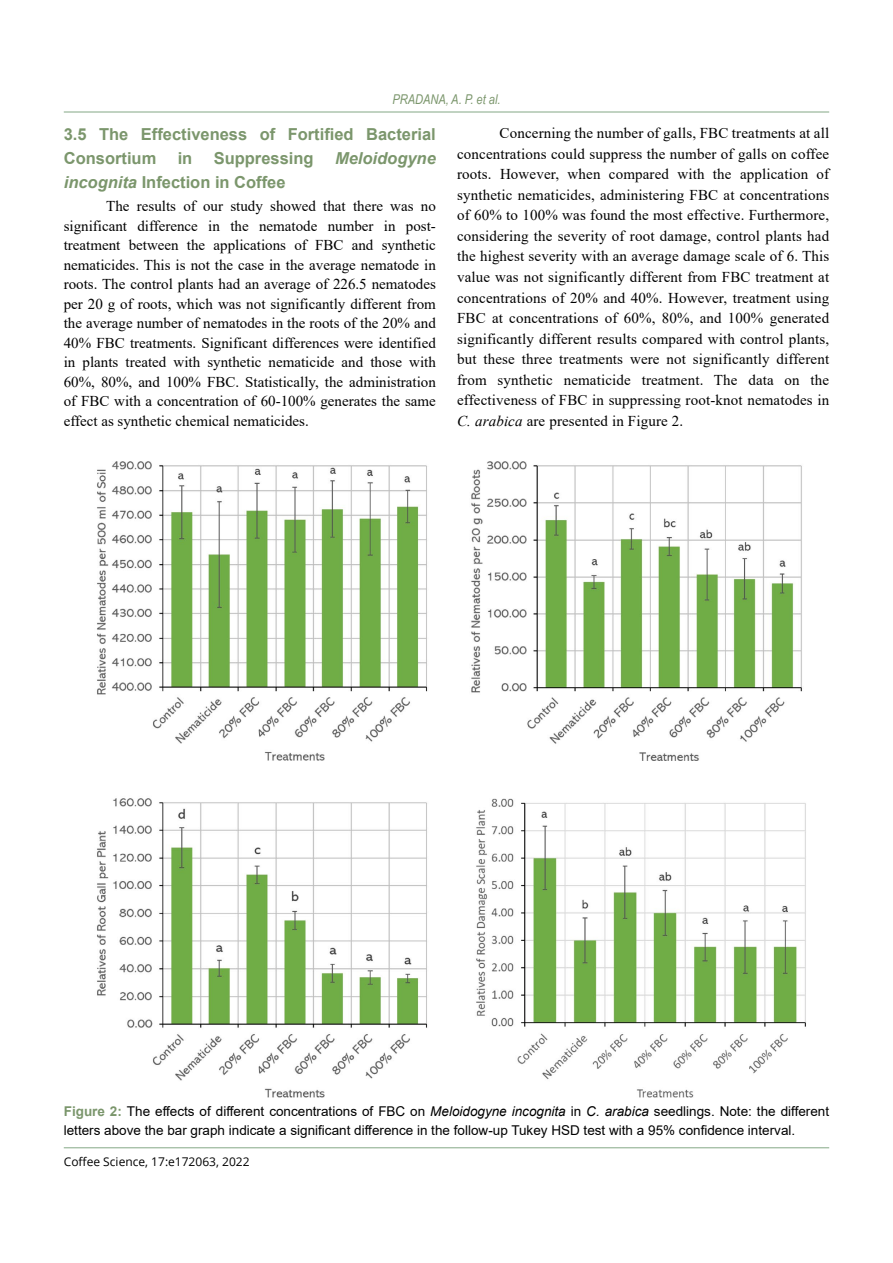
<style>
.page{position:relative;width:893px;height:1263px;background:#fff}
.page>*{position:absolute;margin:0;border:0;box-sizing:border-box;transform-origin:0 0}
.t1{font:700 16.5px/24px "Arial";color:#7b966c}
.t2{font:italic 700 16.5px "Arial";color:#7b966c}
.t3{font:15px/20.5px "Times New Roman";letter-spacing:.005em;color:#000;text-align:justify}
.t4{font:13.5px/19.5px "Arial";color:#000}
.t5{font:italic 13.5px "Arial Narrow";color:#7b966c}
.t6{font:12px "Open Sans";color:#000}
.s1{font-style:italic}
.s2{font-weight:700;color:#7b966c}
</style>
<div class="page">
<hr style="left:64px;top:1147px;width:765px;height:1px;background:#84a886">
<hr style="left:64px;top:112px;width:765px;height:1px;background:#84a886">
<img style="left:97px;top:461px;width:709px;height:636px">
<p class="t5" style="left:392px;top:90px;width:110px">PRADANA, A. P. et al.</p>
<p class="t1" style="left:64px;top:122px;width:374px">3.5 The Effectiveness of Fortified Bacterial<br>Consortium</p>
<p class="t3" style="left:457px;top:122px;width:374px;text-indent:43px">Concerning the number of galls, FBC treatments at all concentrations could suppress the number of galls on coffee roots. However, when compared with the application of synthetic nematicides, administering FBC at concentrations of 60% to 100% was found the most effective. Furthermore, considering the severity of root damage, control plants had the highest severity with an average damage scale of 6. This value was not significantly different from FBC treatment at concentrations of 20% and 40%. However, treatment using FBC at concentrations of 60%, 80%, and 100% generated significantly different results compared with control plants, but these three treatments were not significantly different from synthetic nematicide treatment. The data on the effectiveness of FBC in suppressing root-knot nematodes in <span class="s1">C. arabica</span> are presented in Figure 2.</p>
<p class="t1" style="left:178px;top:146px;width:16px">in</p>
<p class="t1" style="left:214px;top:146px;width:101px">Suppressing</p>
<p class="t2" style="left:335px;top:147px;width:102px">Meloidogyne</p>
<p class="t1" style="left:64px;top:170px;width:223px"><span class="s1">incognita</span> Infection in Coffee</p>
<p class="t3" style="left:64px;top:196px;width:374px;line-height:19.5px;text-indent:43px">The results of our study showed that there was no significant difference in the nematode number in post&shy;treatment between the applications of FBC and synthetic nematicides. This is not the case in the average nematode in roots. The control plants had an average of 226.5 nematodes per 20 g of roots, which was not significantly different from the average number of nematodes in the roots of the 20% and 40% FBC treatments. Significant differences were identified in plants treated with synthetic nematicide and those with 60%, 80%, and 100% FBC. Statistically, the administration of FBC with a concentration of 60-100% generates the same effect as synthetic chemical nematicides.</p>
<p class="t4" style="left:64px;top:1101px;width:767px"><span class="s2">Figure 2:</span> The effects of different concentrations of FBC on <span class="s1">Meloidogyne incognita</span> in <span class="s1">C. arabica</span> seedlings. Note: the different letters above the bar graph indicate a significant difference in the follow-up Tukey HSD test with a 95% confidence interval.</p>
<p class="t6" style="left:64px;top:1153px;width:187px">Coffee Science, 17:e172063, 2022</p>
</div>
